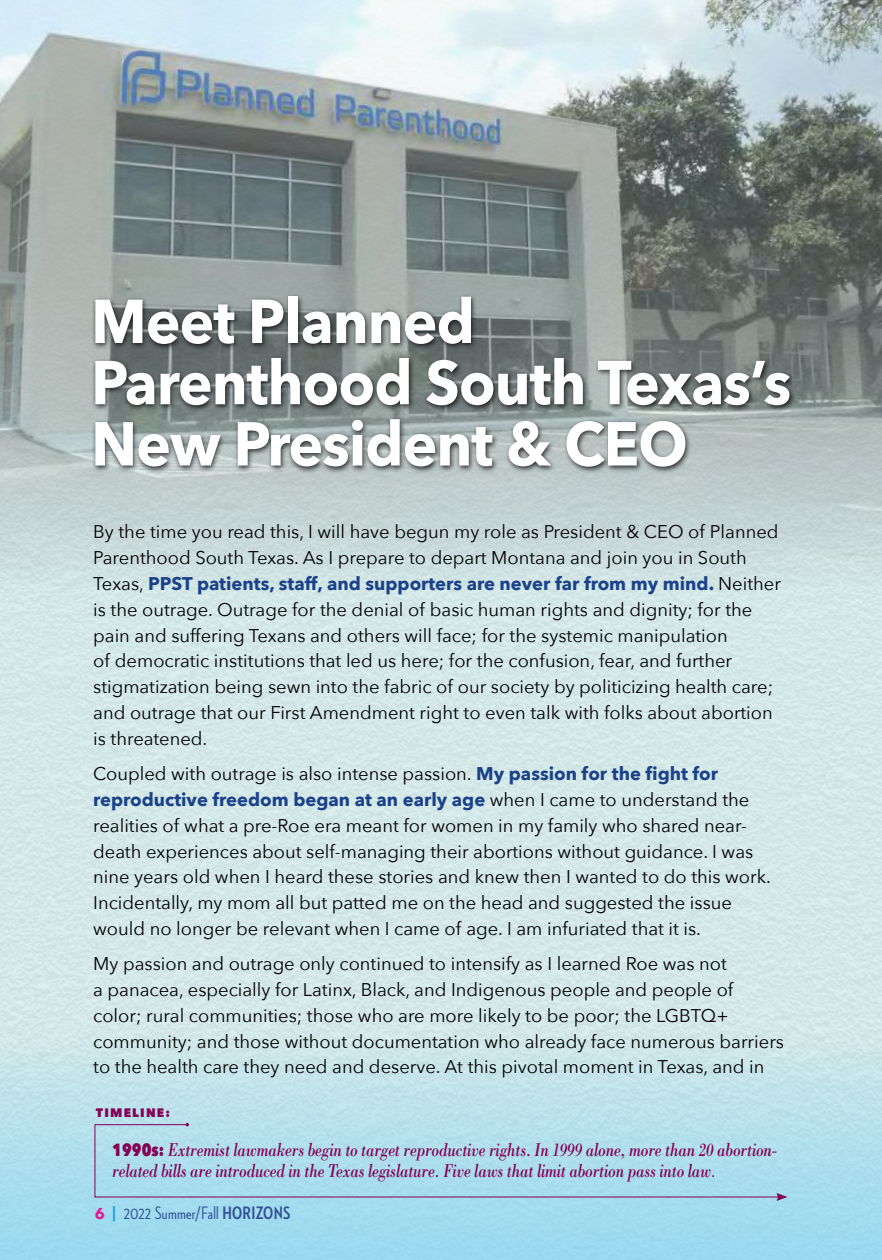
<style>
.page{position:relative;width:882px;height:1260px;background:#fff}
.page>*{position:absolute;margin:0;border:0;box-sizing:border-box;transform-origin:0 0}
.t1{font:700 61.25px/61.2px "Avenir Next";letter-spacing:-.015em;color:#fff;scale:.95 1}
.t2{font:italic 19.25px/21px "Bodoni";letter-spacing:-.015em;color:#840055;scale:.8 1}
.t3{font:18.38px/25.9px "Avenir Next";color:#000}
.t4{font:500 18.38px "Neutraface 2 Condensed";letter-spacing:.015em;color:#25408f}
.t5{font:800 12.25px "Avenir Next";letter-spacing:.1em;color:#840055}
.s1{font-weight:700;color:#1a428a}
.s2{font-family:"Avenir Next";font-weight:800;font-style:normal;font-size:17.5px}
.s3{font-size:17.5px}
.s4{font-family:"Avenir Next";font-weight:700;font-size:15.75px;color:#ec008c}
.s5{font-weight:700;color:#009ada}
.s6{font-weight:700}
</style>
<div class="page">
<img style="left:0;top:0;width:882px;height:631px">
<div style="left:0;top:1003px;width:882px;height:257px;background:linear-gradient(to bottom,#d9e9e8,#95d8f0)"></div>
<svg style="left:94px;top:1124px;width:686px;height:74px;background:#addaea"></svg>
<svg style="left:776px;top:1193px;width:12px;height:8px"></svg>
<div style="left:92px;top:293px;width:705px;height:181px;background:#000;opacity:.75"></div>
<h1 class="t1" style="left:91px;top:290px;width:738px">Meet Planned<br>Parenthood South Texas’s<br>New President &amp; CEO</h1>
<p class="t3" style="left:93px;top:518px;width:689px">By the time you read this, I will have begun my role as President &amp; CEO of Planned Parenthood South Texas. As I prepare to depart Montana and join you in South Texas, <span class="s1">PPST patients, staff, and supporters are never far from my mind.</span> Neither is the outrage. Outrage for the denial of basic human rights and dignity; for the pain and suffering Texans and others will face; for the systemic manipulation<br>of democratic institutions that led us here; for the confusion, fear, and further stigmatization being sewn into the fabric of our society by politicizing health care; and outrage that our First Amendment right to even talk with folks about abortion is threatened.</p>
<p class="t3" style="left:93px;top:760px;width:679px">Coupled with outrage is also intense passion. <span class="s1">My passion for the fight for reproductive freedom began at an early age</span> when I came to understand the realities of what a pre-Roe era meant for women in my family who shared near&shy;death experiences about self-managing their abortions without guidance. I was nine years old when I heard these stories and knew then I wanted to do this work.<br>Incidentally, my mom all but patted me on the head and suggested the issue would no longer be relevant when I came of age. I am infuriated that it is.</p>
<p class="t3" style="left:93px;top:950px;width:692px">My passion and outrage only continued to intensify as I learned Roe was not<br>a panacea, especially for Latinx, Black, and Indigenous people and people of color; rural communities; those who are more likely to be poor; the LGBTQ+ community; and those without documentation who already face numerous barriers to the health care they need and deserve. At this pivotal moment in Texas, and in</p>
<p class="t5" style="left:96px;top:1105px;width:76px">TIMELINE:</p>
<p class="t2" style="left:112px;top:1139px;width:833px"><span class="s2">1990s:</span> Extremist lawmakers begin to target reproductive rights. In 1999 alone, more than 20 abortion&shy;related bills are introduced in the Texas legislature. Five laws that limit abortion pass into law<span class="s3">.</span></p>
<p class="t4" style="left:94px;top:1203px;width:198px"><span class="s4">6</span> <span class="s5">|</span> 2022 Summer/Fall <span class="s6">HORIZONS</span></p>
</div>
